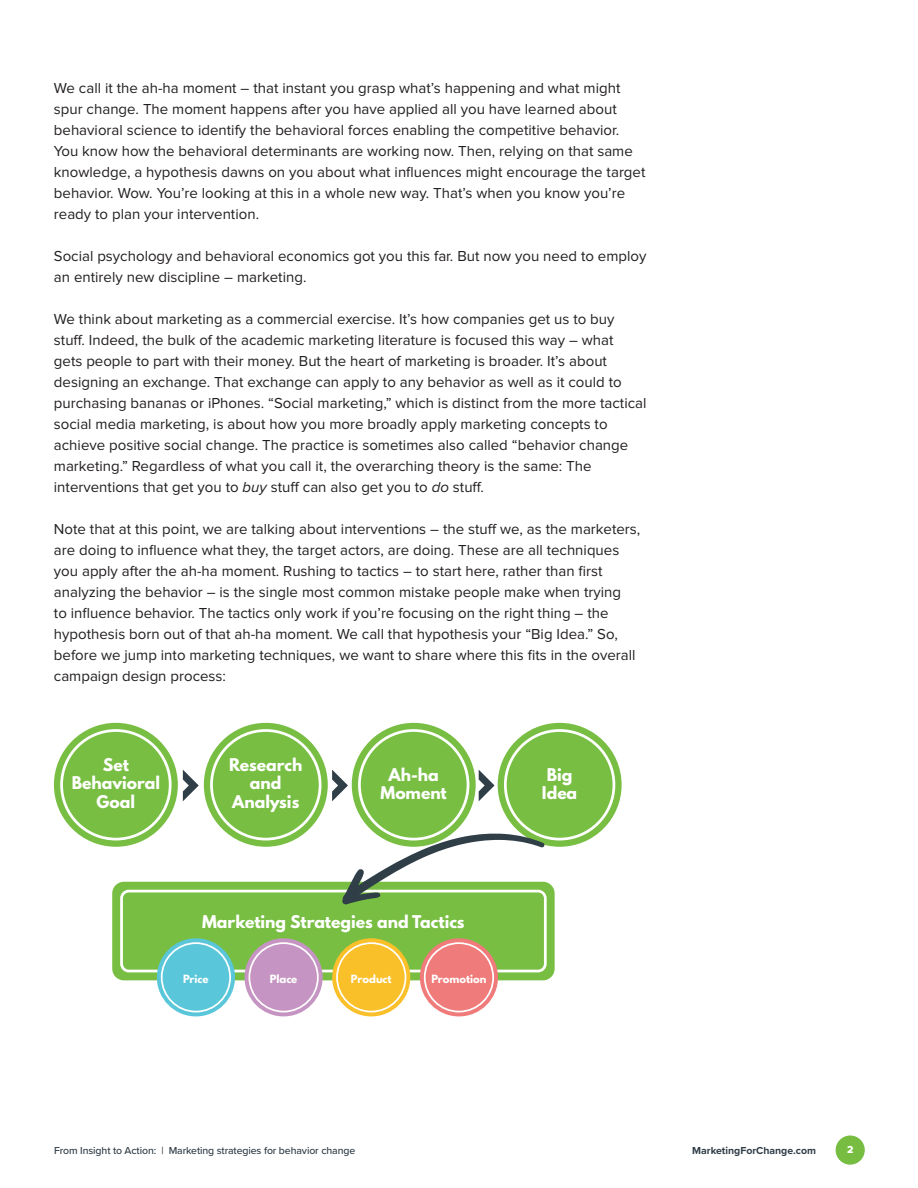
<style>
.page{position:relative;width:918px;height:1188px;background:#fff}
.page>*{position:absolute;margin:0;border:0;box-sizing:border-box;transform-origin:0 0}
.t1{font:700 15.6px/18.8px "League Spartan";color:#fff;text-align:center}
.t2{font:15px/21px "Proxima Nova";color:#231f20}
.t3{font:500 10.5px "Proxima Nova";letter-spacing:-.01em;color:#303d47}
.t4{font:700 10.5px "Proxima Nova";color:#303d47}
.t5{font:10.5px "Proxima Nova Extrabld";color:#fff}
.t6{font:700 10.05px "League Spartan";color:#fff}
.s1{font-style:italic}
</style>
<div class="page">
<div style="left:836px;top:1135px;width:29px;height:30px;background:#76bd42;border-radius:50%"></div>
<div style="left:112px;top:882px;width:443px;height:98px;background:#77be42;border-radius:12px"></div>
<div style="left:120px;top:890px;width:427px;height:82px;border:3px solid #fff;border-radius:7px"></div>
<div style="left:54px;top:723px;width:124px;height:124px;background:#77be42;border-radius:50%"></div>
<div style="left:60px;top:729px;width:112px;height:111px;border:3px solid #fff;border-radius:50%"></div>
<div style="left:157px;top:938px;width:78px;height:78px;background:#59c7d9;border-radius:50%"></div>
<div style="left:161px;top:942px;width:70px;height:70px;border:2px solid #fff;border-radius:50%"></div>
<div style="left:245px;top:938px;width:78px;height:78px;background:#c694c3;border-radius:50%"></div>
<div style="left:249px;top:942px;width:70px;height:70px;border:2px solid #fff;border-radius:50%"></div>
<div style="left:332px;top:938px;width:78px;height:78px;background:#fac02a;border-radius:50%"></div>
<div style="left:336px;top:942px;width:70px;height:70px;border:2px solid #fff;border-radius:50%"></div>
<div style="left:420px;top:938px;width:78px;height:78px;background:#ef7b7a;border-radius:50%"></div>
<div style="left:424px;top:942px;width:70px;height:70px;border:2px solid #fff;border-radius:50%"></div>
<div style="left:204px;top:723px;width:124px;height:124px;background:#77be42;border-radius:50%"></div>
<div style="left:210px;top:729px;width:111px;height:111px;border:3px solid #fff;border-radius:50%"></div>
<div style="left:352px;top:723px;width:124px;height:124px;background:#77be42;border-radius:50%"></div>
<div style="left:358px;top:729px;width:111px;height:111px;border:3px solid #fff;border-radius:50%"></div>
<div style="left:498px;top:723px;width:124px;height:124px;background:#77be42;border-radius:50%"></div>
<svg style="left:183px;top:770px;width:16px;height:31px"></svg>
<svg style="left:332px;top:770px;width:16px;height:31px"></svg>
<svg style="left:479px;top:770px;width:16px;height:31px"></svg>
<svg style="left:342px;top:833px;width:203px;height:72px"></svg>
<div style="left:504px;top:729px;width:111px;height:111px;border:3px solid #fff;border-radius:50%"></div>
<p class="t2" style="left:54px;top:78px;width:593px">We call it the ah-ha moment – that instant you grasp what’s happening and what might spur change. The moment happens after you have applied all you have learned about behavioral science to identify the behavioral forces enabling the competitive behavior.<br>You know how the behavioral determinants are working now. Then, relying on that same knowledge, a hypothesis dawns on you about what influences might encourage the target behavior. Wow. You’re looking at this in a whole new way. That’s when you know you’re ready to plan your intervention.</p>
<p class="t2" style="left:54px;top:246px;width:594px">Social psychology and behavioral economics got you this far. But now you need to employ an entirely new discipline – marketing.</p>
<p class="t2" style="left:54px;top:309px;width:594px">We think about marketing as a commercial exercise. It’s how companies get us to buy stuff. Indeed, the bulk of the academic marketing literature is focused this way – what<br>gets people to part with their money. But the heart of marketing is broader. It’s about designing an exchange. That exchange can apply to any behavior as well as it could to purchasing bananas or iPhones. “Social marketing,” which is distinct from the more tactical social media marketing, is about how you more broadly apply marketing concepts to achieve positive social change. The practice is sometimes also called “behavior change marketing.” Regardless of what you call it, the overarching theory is the same: The interventions that get you to <span class="s1">buy</span> stuff can also get you to <span class="s1">do</span> stuff.</p>
<p class="t2" style="left:54px;top:519px;width:588px">Note that at this point, we are talking about interventions – the stuff we, as the marketers, are doing to influence what they, the target actors, are doing. These are all techniques you apply after the ah-ha moment. Rushing to tactics – to start here, rather than first analyzing the behavior – is the single most common mistake people make when trying<br>to influence behavior. The tactics only work if you’re focusing on the right thing – the hypothesis born out of that ah-ha moment. We call that hypothesis your “Big Idea.” So, before we jump into marketing techniques, we want to share where this fits in the overall campaign design process:</p>
<p class="t1" style="left:72px;top:755px;width:90px">Set<br>Behavioral<br>Goal</p>
<p class="t1" style="left:229px;top:755px;width:75px">Research and<br>Analysis</p>
<p class="t1" style="left:381px;top:765px;width:68px">Ah-ha<br>Moment</p>
<p class="t1" style="left:542px;top:765px;width:37px">Big<br>Idea</p>
<p class="t1" style="left:202px;top:912px;width:264px">Marketing Strategies and Tactics</p>
<p class="t6" style="left:183px;top:971px;width:27px">Price</p>
<p class="t6" style="left:270px;top:971px;width:29px">Place</p>
<p class="t6" style="left:351px;top:971px;width:42px">Product</p>
<p class="t6" style="left:431px;top:971px;width:57px">Promotion</p>
<p class="t3" style="left:54px;top:1142px;width:303px">From Insight to Action: | Marketing strategies for behavior change</p>
<p class="t4" style="left:692px;top:1142px;width:125px">MarketingForChange.com</p>
<p class="t5" style="left:847px;top:1145px;width:8px">2</p>
</div>
